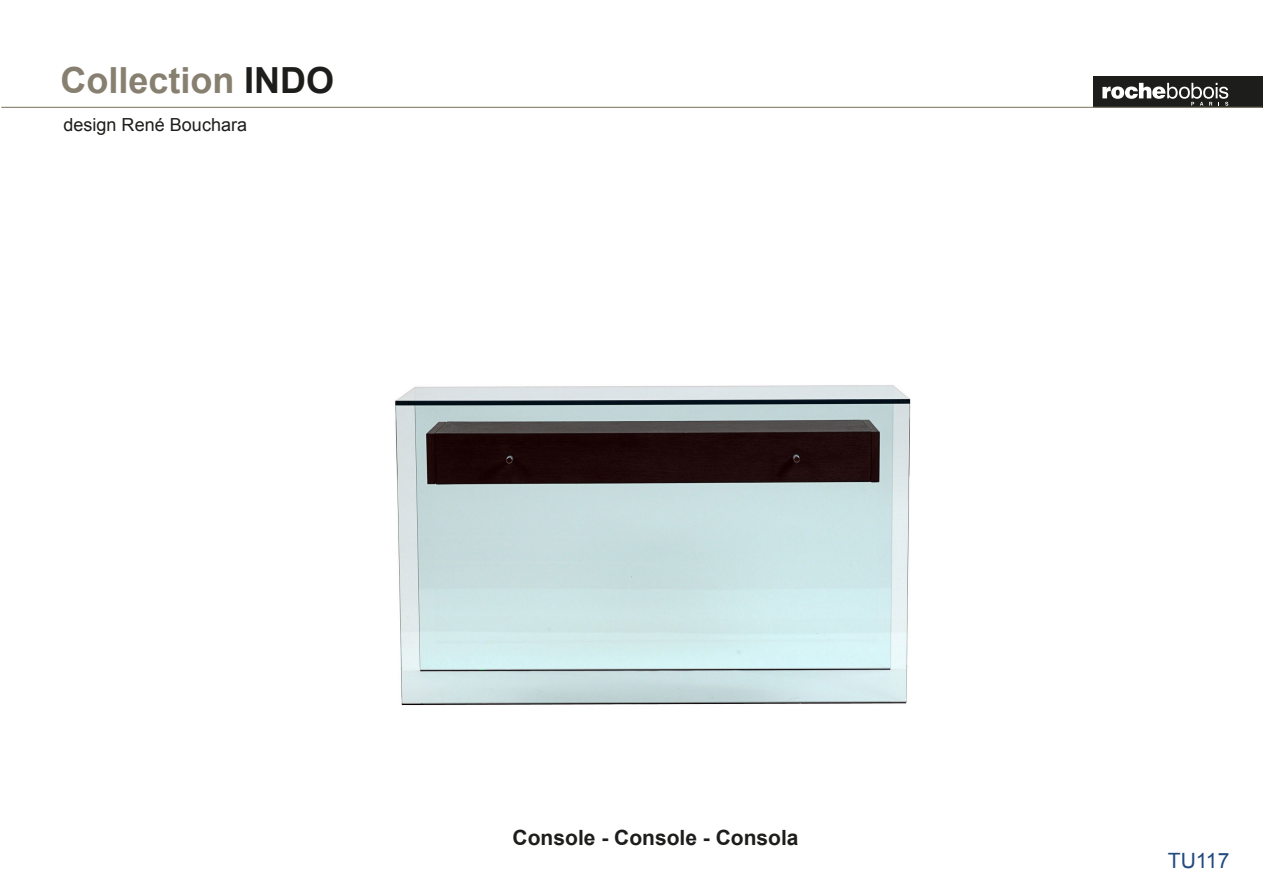
<style>
.page{position:relative;width:1263px;height:893px;background:#fff}
.page>*{position:absolute;margin:0;border:0;box-sizing:border-box;transform-origin:0 0}
.t1{font:700 36px "Arial";color:#877f6f}
.t2{font:700 21px "Arial";color:#1d1d1b}
.t3{font:21px "Arial";letter-spacing:-.005em;color:#234a7f}
.t4{font:18px "Arial";color:#1d1d1b}
.s1{color:#1d1d1b}
</style>
<div class="page">
<div style="left:1093px;top:76px;width:170px;height:32px;background:#1d1d1b"></div>
<svg style="left:1102px;top:83px;width:126px;height:23px"></svg>
<hr style="left:1px;top:107px;width:1261px;height:1px;background:#877f6f">
<img style="left:395px;top:385px;width:516px;height:321px">
<h1 class="t1" style="left:60px;top:57px;width:275px">Collection <span class="s1">INDO</span></h1>
<p class="t4" style="left:63px;top:113px;width:185px">design René Bouchara</p>
<p class="t2" style="left:513px;top:823px;width:287px">Console - Console - Consola</p>
<p class="t3" style="left:1168px;top:847px;width:63px">TU117</p>
</div>
